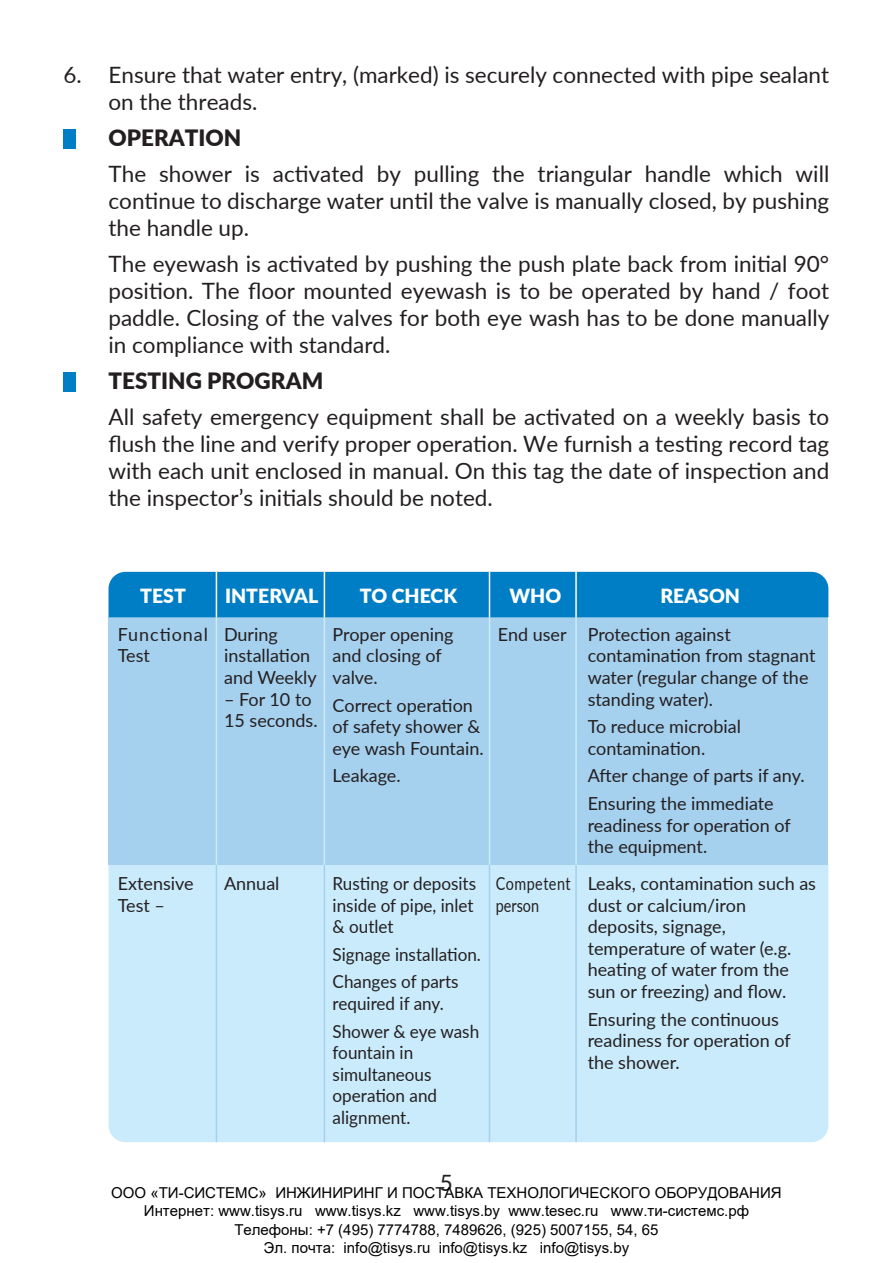
<style>
.page{position:relative;width:893px;height:1263px;background:#fff}
.page>*{position:absolute;margin:0;border:0;box-sizing:border-box;transform-origin:0 0}
.t1{font:22.5px/27px "Lato";color:#231f20;text-align:justify}
.t2{font:900 22.5px "Lato";color:#231f20}
.t3{font:900 19.5px "Lato";color:#fff}
.t4{font:18px/21.6px "Lato";color:#231f20}
.t5{font:18px/21.6px "Lato";color:#231f20;scale:.95 1}
.t6{font:18px/21.6px "Lato";letter-spacing:.025em;color:#231f20;scale:.8 1}
.t7{font:18px/21.6px "Lato";letter-spacing:.055em;color:#231f20}
.t8{font:15px/18px "Arial";color:#000;text-align:center}
</style>
<div class="page">
<div style="left:109px;top:617px;width:719px;height:248px;background:#a5d0ee"></div>
<div style="left:108px;top:865px;width:720px;height:277px;background:#caebfb"></div>
<svg style="left:64px;top:372px;width:12px;height:19px"></svg>
<svg style="left:64px;top:129px;width:12px;height:20px"></svg>
<div style="left:109px;top:572px;width:719px;height:45px;background:#007ec5"></div>
<hr style="left:216px;top:572px;width:1px;height:45px;background:#fff">
<hr style="left:324px;top:572px;width:1px;height:45px;background:#fff">
<hr style="left:489px;top:572px;width:1px;height:45px;background:#fff">
<hr style="left:575px;top:572px;width:2px;height:45px;background:#fff">
<hr style="left:216px;top:617px;width:1px;height:248px;background:#caebfb">
<hr style="left:324px;top:617px;width:1px;height:248px;background:#caebfb">
<hr style="left:489px;top:617px;width:1px;height:248px;background:#caebfb">
<hr style="left:575px;top:617px;width:2px;height:248px;background:#caebfb">
<hr style="left:216px;top:865px;width:1px;height:277px;background:#a5d0ee">
<hr style="left:324px;top:865px;width:1px;height:277px;background:#a5d0ee">
<hr style="left:489px;top:865px;width:1px;height:277px;background:#a5d0ee">
<hr style="left:575px;top:865px;width:2px;height:277px;background:#a5d0ee">
<p class="t1" style="left:109px;top:60px;width:722px;text-indent:-45px">6. Ensure that water entry, (marked) is securely connected with pipe sealant on the threads.</p>
<p class="t2" style="left:109px;top:121px;width:134px">OPERATION</p>
<p class="t1" style="left:109px;top:159px;width:722px">The shower is activated by pulling the triangular handle which will continue to discharge water until the valve is manually closed, by pushing the handle up.</p>
<p class="t1" style="left:109px;top:249px;width:722px">The eyewash is activated by pushing the push plate back from initial 90° position. The floor mounted eyewash is to be operated by hand / foot paddle. Closing of the valves for both eye wash has to be done manually in compliance with standard.</p>
<p class="t2" style="left:109px;top:364px;width:216px">TESTING PROGRAM</p>
<p class="t1" style="left:109px;top:402px;width:722px">All safety emergency equipment shall be activated on a weekly basis to flush the line and verify proper operation. We furnish a testing record tag with each unit enclosed in manual. On this tag the date of inspection and the inspector’s initials should be noted.</p>
<p class="t3" style="left:140px;top:581px;width:47px">TEST</p>
<p class="t3" style="left:225px;top:581px;width:95px">INTERVAL</p>
<p class="t3" style="left:360px;top:581px;width:99px">TO CHECK</p>
<p class="t3" style="left:509px;top:581px;width:53px">WHO</p>
<p class="t3" style="left:660px;top:581px;width:81px">REASON</p>
<p class="t7" style="left:118px;top:623px;width:92px">Functional<br>Test</p>
<p class="t4" style="left:224px;top:623px;width:55px">During</p>
<p class="t4" style="left:498px;top:623px;width:70px">End user</p>
<p class="t4" style="left:588px;top:623px;width:229px">Protection against contamination from stagnant water (regular change of the standing water).</p>
<p class="t4" style="left:588px;top:715px;width:155px">To reduce microbial contamination.</p>
<p class="t4" style="left:588px;top:761px;width:218px;line-height:27.6px">After change of parts if any.<br>Ensuring the immediate</p>
<p class="t4" style="left:588px;top:813px;width:205px">readiness for operation of the equipment.</p>
<p class="t4" style="left:333px;top:623px;width:122px">Proper opening and closing of valve.</p>
<p class="t4" style="left:333px;top:693px;width:153px">Correct operation of safety shower &amp; eye wash Fountain.</p>
<p class="t4" style="left:333px;top:764px;width:70px">Leakage.</p>
<p class="t4" style="left:224px;top:644px;width:94px">installation and Weekly</p>
<p class="t4" style="left:224px;top:687px;width:95px">– For 10 to<br>15 seconds.</p>
<p class="t4" style="left:224px;top:872px;width:57px">Annual</p>
<p class="t5" style="left:333px;top:872px;width:153px">Rusting or deposits inside of pipe, inlet &amp; outlet</p>
<p class="t5" style="left:333px;top:940px;width:158px;line-height:27.6px">Signage installation.<br>Changes of parts</p>
<p class="t5" style="left:333px;top:989px;width:156px;line-height:27.6px">required if any.<br>Shower &amp; eye wash</p>
<p class="t5" style="left:333px;top:1041px;width:112px">fountain in simultaneous operation and alignment.</p>
<p class="t4" style="left:118px;top:872px;width:77px">Extensive<br>Test –</p>
<p class="t6" style="left:496px;top:872px;width:95px">Competent person</p>
<p class="t4" style="left:588px;top:872px;width:230px">Leaks, contamination such as dust or calcium/iron deposits, signage, temperature of water (e.g. heating of water from the sun or freezing) and flow.</p>
<p class="t4" style="left:588px;top:1007px;width:205px">Ensuring the continuous readiness for operation of the shower.</p>
<p class="t1" style="left:440px;top:1168px;width:15px">5</p>
<p class="t8" style="left:111px;top:1184px;width:672px">ООО «ТИ-СИСТЕМС» ИНЖИНИРИНГ И ПОСТАВКА ТЕХНОЛОГИЧЕСКОГО ОБОРУДОВАНИЯ Интернет: www.tisys.ru www.tisys.kz www.tisys.by www.tesec.ru www.ти-системс.рф Телефоны: +7 (495) 7774788, 7489626, (925) 5007155, 54, 65<br>Эл. почта: info@tisys.ru info@tisys.kz info@tisys.by</p>
</div>
